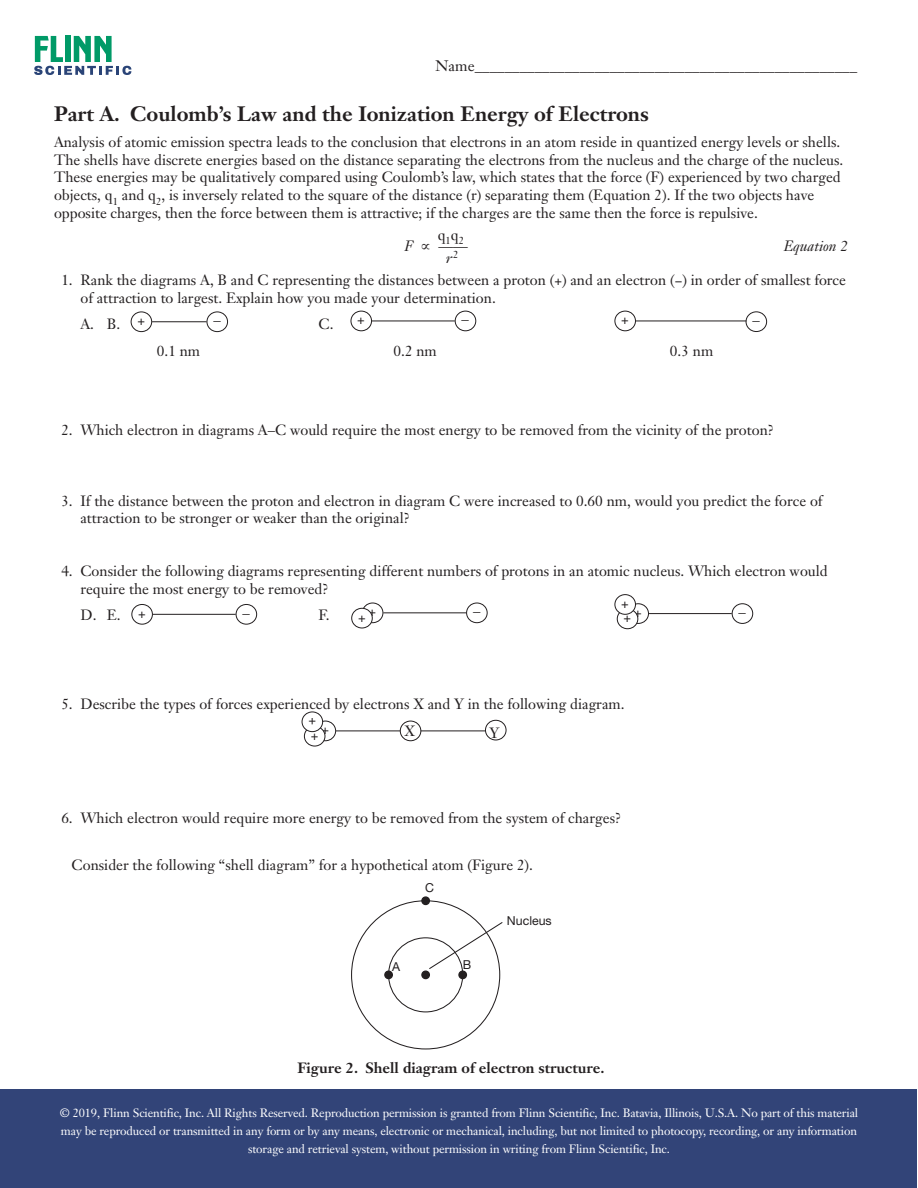
<style>
.page{position:relative;width:918px;height:1188px;background:#fff}
.page>*{position:absolute;margin:0;border:0;box-sizing:border-box;transform-origin:0 0}
.Sidehead{font:700 20.55px "Janson Text";color:#231f20}
.d_a_b_c__s{font:15px "Janson Text";color:#231f20}
.d_body{font:14.7px/17.7px "Janson Text";color:#231f20}
.Body{font:14.7px/17.7px "Janson Text";color:#231f20}
.d_body-2{font:700 14.7px "Janson Text";color:#231f20}
.Equations{font:italic 14.7px "Janson Text";color:#231f20}
.Equations-2{font:14.7px "Janson Text";color:#231f20}
.t1{font:12.3px "Helvetica Neue";color:#231f20}
.t2{font:12px/18px "Janson Text";letter-spacing:-.01em;color:#fff;text-align:center}
.s1{font-style:italic}
</style>
<div class="page">
<div style="left:1px;top:1089px;width:916px;height:99px;background:#324478"></div>
<svg style="left:34px;top:36px;width:97px;height:39px"></svg>
<div style="left:131px;top:312px;width:21px;height:20px;border:1px solid #231f20;border-radius:50%"></div>
<div style="left:207px;top:312px;width:21px;height:20px;border:1px solid #231f20;border-radius:50%"></div>
<hr style="left:152px;top:321px;width:55px;height:1px;background:#231f20">
<div style="left:351px;top:311px;width:21px;height:20px;border:1px solid #231f20;border-radius:50%"></div>
<div style="left:455px;top:311px;width:21px;height:20px;border:1px solid #231f20;border-radius:50%"></div>
<hr style="left:372px;top:321px;width:83px;height:1px;background:#231f20">
<div style="left:615px;top:311px;width:21px;height:20px;border:1px solid #231f20;border-radius:50%"></div>
<div style="left:746px;top:311px;width:21px;height:21px;border:1px solid #231f20;border-radius:50%"></div>
<hr style="left:636px;top:321px;width:110px;height:1px;background:#231f20">
<div style="left:131px;top:604px;width:22px;height:21px;border:1px solid #231f20;border-radius:50%"></div>
<div style="left:236px;top:604px;width:21px;height:21px;border:1px solid #231f20;border-radius:50%"></div>
<hr style="left:153px;top:614px;width:83px;height:1px;background:#231f20">
<div style="left:362px;top:603px;width:21px;height:20px;border:1px solid #231f20;border-radius:50%"></div>
<div style="left:466px;top:603px;width:22px;height:20px;border:1px solid #231f20;border-radius:50%"></div>
<hr style="left:383px;top:612px;width:83px;height:1px;background:#231f20">
<div style="left:352px;top:608px;width:20px;height:20px;background:#fff;border-radius:50%"></div>
<div style="left:351px;top:608px;width:22px;height:20px;border:1px solid #231f20;border-radius:50%"></div>
<div style="left:628px;top:603px;width:21px;height:21px;border:1px solid #231f20;border-radius:50%"></div>
<div style="left:732px;top:603px;width:21px;height:21px;border:1px solid #231f20;border-radius:50%"></div>
<hr style="left:649px;top:613px;width:83px;height:1px;background:#231f20">
<div style="left:617px;top:609px;width:21px;height:20px;background:#fff;border-radius:50%"></div>
<div style="left:617px;top:609px;width:21px;height:20px;border:1px solid #231f20;border-radius:50%"></div>
<div style="left:615px;top:595px;width:20px;height:19px;background:#fff;border-radius:50%"></div>
<div style="left:615px;top:594px;width:21px;height:21px;border:1px solid #231f20;border-radius:50%"></div>
<div style="left:315px;top:721px;width:21px;height:20px;border:1px solid #231f20;border-radius:50%"></div>
<hr style="left:336px;top:731px;width:149px;height:1px;background:#231f20">
<div style="left:304px;top:726px;width:21px;height:20px;background:#fff;border-radius:50%"></div>
<div style="left:304px;top:726px;width:21px;height:20px;border:1px solid #231f20;border-radius:50%"></div>
<div style="left:302px;top:712px;width:21px;height:20px;background:#fff;border-radius:50%"></div>
<div style="left:302px;top:712px;width:21px;height:20px;border:1px solid #231f20;border-radius:50%"></div>
<div style="left:400px;top:721px;width:21px;height:20px;background:#fff;border-radius:50%"></div>
<div style="left:400px;top:721px;width:21px;height:20px;border:1px solid #231f20;border-radius:50%"></div>
<div style="left:422px;top:897px;width:7px;height:7px;background:#231f20;border-radius:50%"></div>
<div style="left:421px;top:896px;width:9px;height:9px;border:1px solid #231f20;border-radius:50%"></div>
<div style="left:459px;top:971px;width:7px;height:8px;background:#231f20;border-radius:50%"></div>
<div style="left:458px;top:970px;width:9px;height:9px;border:1px solid #231f20;border-radius:50%"></div>
<div style="left:385px;top:971px;width:7px;height:8px;background:#231f20;border-radius:50%"></div>
<div style="left:384px;top:970px;width:9px;height:9px;border:1px solid #231f20;border-radius:50%"></div>
<div style="left:422px;top:971px;width:7px;height:8px;background:#231f20;border-radius:50%"></div>
<div style="left:421px;top:970px;width:9px;height:9px;border:1px solid #231f20;border-radius:50%"></div>
<svg style="left:428px;top:921px;width:75px;height:49px"></svg>
<div style="left:485px;top:720px;width:21px;height:20px;border:1px solid #231f20;border-radius:50%"></div>
<p class="d_a_b_c__s" style="left:436px;top:57px;width:423px">Name___________________________________________________</p>
<p class="Sidehead" style="left:54px;top:100px;width:596px">Part A. Coulomb’s Law and the Ionization Energy of Electrons</p>
<p class="Body" style="left:54px;top:133px;width:791px">Analysis of atomic emission spectra leads to the conclusion that electrons in an atom reside in quantized energy levels or shells.<br>The shells have discrete energies based on the distance separating the electrons from the nucleus and the charge of the nucleus.<br>These energies may be qualitatively compared using Coulomb’s law, which states that the force (F) experienced by two charged objects, q<sub>1</sub> and q<sub>2</sub>, is inversely related to the square of the distance (r) separating them (Equation 2). If the two objects have opposite charges, then the force between them is attractive; if the charges are the same then the force is repulsive.</p>
<p class="Equations-2" style="left:438px;top:225px;width:28px">q<sub>1</sub>q<sub>2</sub></p>
<p class="Equations-2" style="left:405px;top:237px;width:65px"><span class="s1">F</span>∝——</p>
<p class="Equations" style="left:784px;top:237px;width:66px">Equation 2</p>
<p class="Equations" style="left:446px;top:249px;width:14px">r<sup>2</sup></p>
<p class="d_body" style="left:80px;top:271px;width:767px;text-indent:-19px">1. Rank the diagrams A, B and C representing the distances between a proton (+) and an electron (−) in order of smallest force of attraction to largest. Explain how you made your determination.</p>
<p class="d_body" style="left:80px;top:315px;width:41px">A. B.</p>
<p class="d_body" style="left:319px;top:315px;width:16px">C.</p>
<p class="d_body" style="left:157px;top:342px;width:45px">0.1 nm</p>
<p class="d_body" style="left:394px;top:342px;width:45px">0.2 nm</p>
<p class="d_body" style="left:670px;top:342px;width:45px">0.3 nm</p>
<p class="Body" style="left:137px;top:311px;width:9px">+</p>
<p class="Body" style="left:213px;top:311px;width:9px">–</p>
<p class="Body" style="left:357px;top:310px;width:9px">+</p>
<p class="Body" style="left:462px;top:310px;width:9px">–</p>
<p class="Body" style="left:621px;top:310px;width:9px">+</p>
<p class="Body" style="left:752px;top:311px;width:9px">–</p>
<p class="d_body" style="left:61px;top:421px;width:714px">2. Which electron in diagrams A–C would require the most energy to be removed from the vicinity of the proton?</p>
<p class="d_body" style="left:80px;top:492px;width:744px;text-indent:-19px">3. If the distance between the proton and electron in diagram C were increased to 0.60 nm, would you predict the force of attraction to be stronger or weaker than the original?</p>
<p class="d_body" style="left:80px;top:562px;width:749px;text-indent:-19px">4. Consider the following diagrams representing different numbers of protons in an atomic nucleus. Which electron would require the most energy to be removed?</p>
<p class="d_body" style="left:80px;top:606px;width:42px">D. E.</p>
<p class="d_body" style="left:319px;top:606px;width:12px">F.</p>
<p class="Body" style="left:621px;top:594px;width:9px">+</p>
<p class="Body" style="left:138px;top:604px;width:9px">+</p>
<p class="Body" style="left:243px;top:604px;width:9px">–</p>
<p class="Body" style="left:369px;top:602px;width:9px">+</p>
<p class="Body" style="left:473px;top:602px;width:9px">–</p>
<p class="Body" style="left:358px;top:608px;width:9px">+</p>
<p class="Body" style="left:634px;top:603px;width:9px">+</p>
<p class="Body" style="left:739px;top:603px;width:9px">–</p>
<p class="Body" style="left:624px;top:608px;width:9px">+</p>
<p class="d_body" style="left:61px;top:695px;width:565px">5. Describe the types of forces experienced by electrons X and Y in the following diagram.</p>
<p class="d_body" style="left:489px;top:724px;width:11px">Y</p>
<p class="Body" style="left:316px;top:732px;width:9px;rotate:-180deg">+</p>
<p class="Body" style="left:404px;top:722px;width:12px">X</p>
<p class="Body" style="left:321px;top:720px;width:9px">+</p>
<p class="Body" style="left:311px;top:726px;width:9px">+</p>
<p class="d_body" style="left:61px;top:809px;width:562px">6. Which electron would require more energy to be removed from the system of charges?</p>
<p class="d_body" style="left:72px;top:856px;width:463px">Consider the following “shell diagram” for a hypothetical atom (Figure 2).</p>
<p class="t1" style="left:425px;top:880px;width:10px">C</p>
<p class="t1" style="left:392px;top:959px;width:10px">A</p>
<p class="t1" style="left:463px;top:957px;width:10px">B</p>
<p class="t1" style="left:507px;top:913px;width:46px">Nucleus</p>
<p class="d_body-2" style="left:297px;top:1059px;width:309px">Figure 2. Shell diagram of electron structure.</p>
<p class="t2" style="left:60px;top:1104px;width:800px">© 2019, Flinn Scientific, Inc. All Rights Reserved. Reproduction permission is granted from Flinn Scientific, Inc. Batavia, Illinois, U.S.A. No part of this material may be reproduced or transmitted in any form or by any means, electronic or mechanical, including, but not limited to photocopy, recording, or any information storage and retrieval system, without permission in writing from Flinn Scientific, Inc.</p>
</div>
